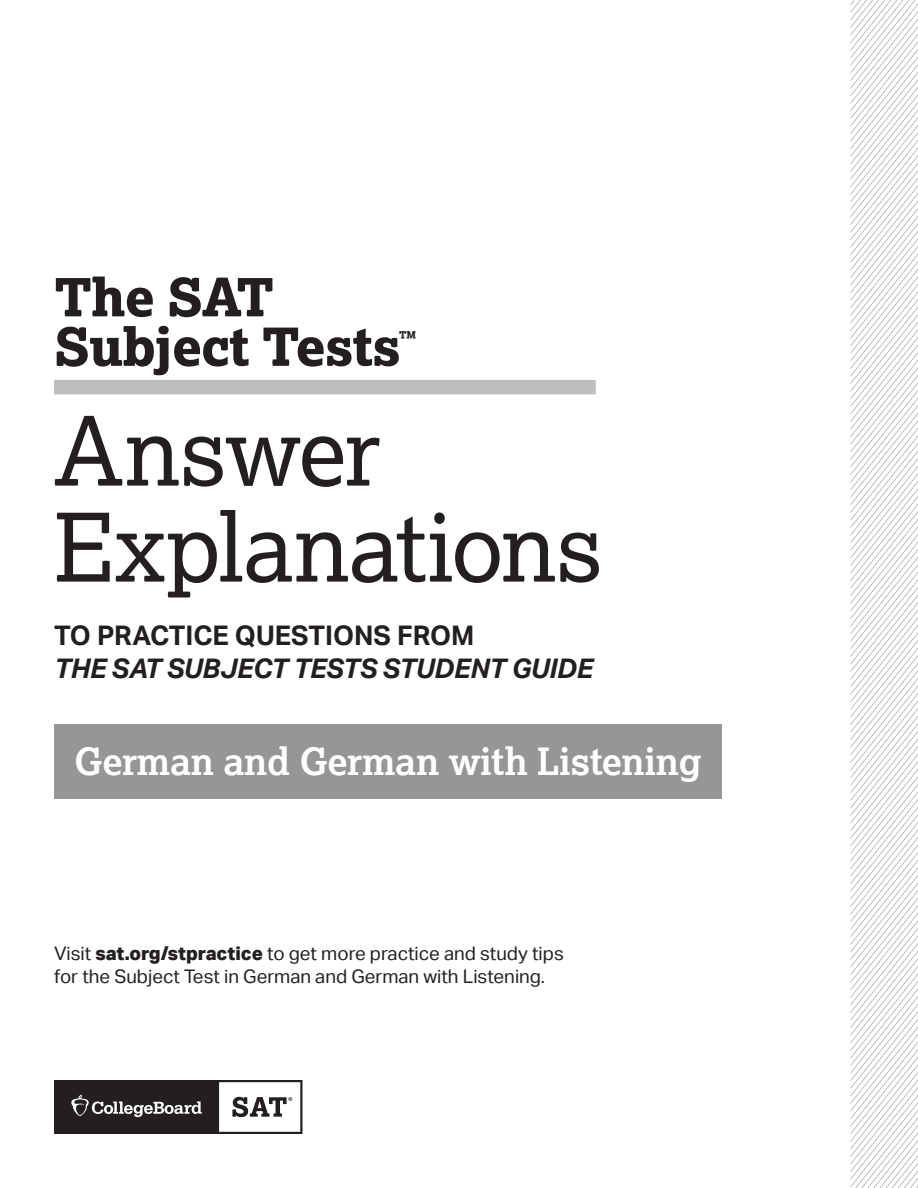
<style>
.page{position:relative;width:918px;height:1188px;background:#fff}
.page>*{position:absolute;margin:0;border:0;box-sizing:border-box;transform-origin:0 0}
.t1{font:94.5px/96px "Lexia";letter-spacing:-.01em;color:#231f20}
.t2{font:800 52.5px/49.5px "Lexia";letter-spacing:-.015em;color:#231f20}
.t3{font:700 37.5px "Lexia";letter-spacing:-.01em;color:#fff}
.t4{font:italic 700 27px/33px "Aktiv Grotesk";letter-spacing:-.01em;color:#231f20}
.t5{font:18.75px/22.5px "Aktiv Grotesk";color:#231f20}
.t6{font:800 17.55px "Lexia";color:#231f20}
.s1{font-style:normal}
.s2{font-weight:800}
</style>
<div class="page">
<svg style="left:850px;top:0;width:68px;height:1188px"></svg>
<div style="left:54px;top:380px;width:542px;height:14px;background:#bcbec0"></div>
<div style="left:54px;top:724px;width:668px;height:74px;background:#949698"></div>
<svg style="left:54px;top:1080px;width:248px;height:54px"></svg>
<p class="t2" style="left:54px;top:271px;width:348px">The SAT<br>Subject Tests</p>
<p class="t6" style="left:399px;top:326px;width:19px">™</p>
<p class="t1" style="left:54px;top:401px;width:550px">Answer<br>Explanations</p>
<p class="t4" style="left:54px;top:619px;width:540px"><span class="s1">TO PRACTICE QUESTIONS FROM<br></span>THE SAT SUBJECT TESTS STUDENT GUIDE</p>
<p class="t3" style="left:74px;top:738px;width:629px">German and German with Listening</p>
<p class="t5" style="left:54px;top:942px;width:511px">Visit <span class="s2">sat.org/stpractice</span> to get more practice and study tips for the Subject Test in German and German with Listening.</p>
</div>
